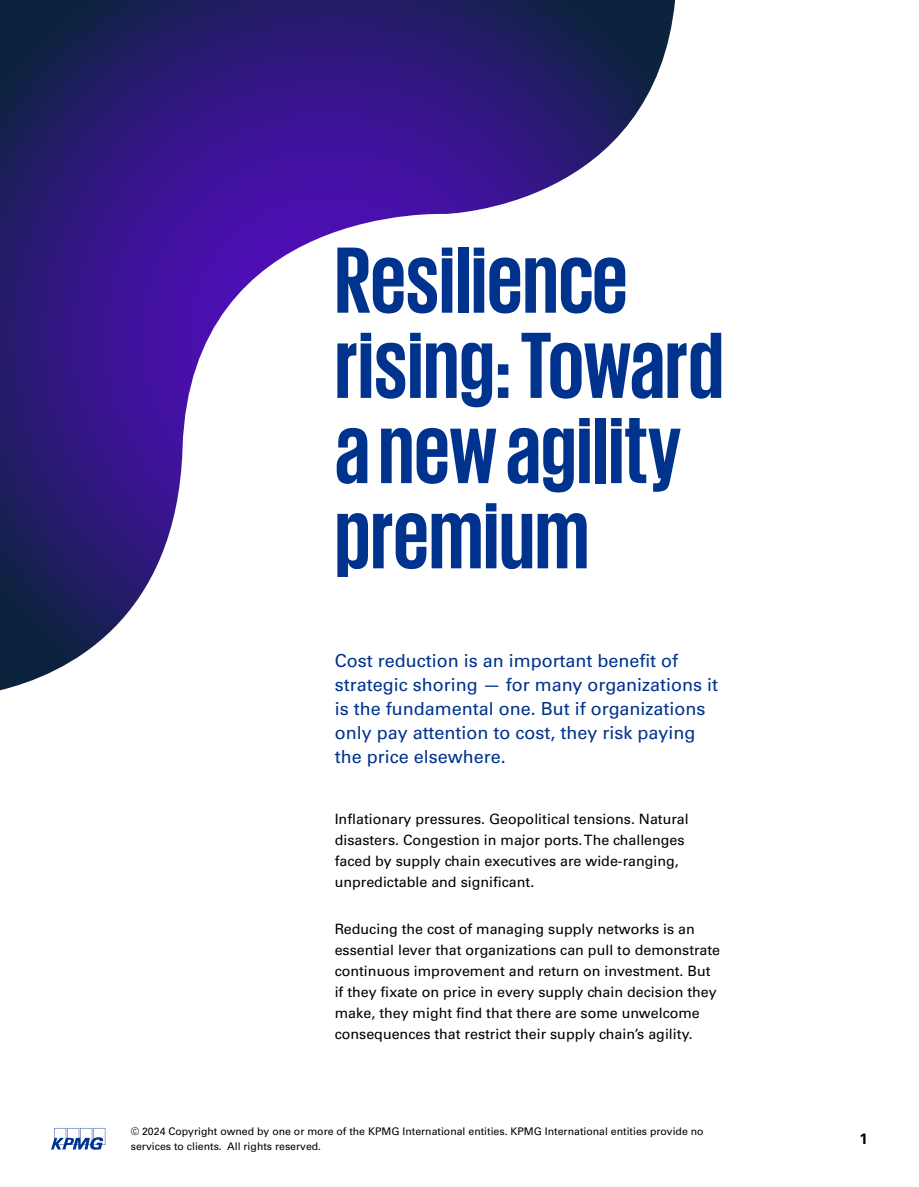
<style>
.page{position:relative;width:919px;height:1187px;background:#fff}
.page>*{position:absolute;margin:0;border:0;box-sizing:border-box;transform-origin:0 0}
.t1{font:700 96px/85.2px "KPMG";color:#00338d}
.t2{font:18px/24px "Univers LT Std";color:#00338d}
.t3{font:700 15px "Univers LT Std";color:#000}
.t4{font:14.25px/21px "Univers LT Std";color:#000}
.t5{font:10.5px/15px "Univers LT Std";color:#000}
</style>
<div class="page">
<svg style="left:51px;top:1128px;width:54px;height:21px"></svg>
<svg style="left:0;top:0;width:675px;height:690px"></svg>
<h1 class="t1" style="left:334px;top:235px;width:390px">Resilience rising: Toward a new agility premium</h1>
<p class="t2" style="left:334px;top:648px;width:385px">Cost reduction is an important benefit of strategic shoring — for many organizations it is the fundamental one. But if organizations only pay attention to cost, they risk paying the price elsewhere.</p>
<p class="t4" style="left:334px;top:808px;width:355px">Inflationary pressures. Geopolitical tensions. Natural disasters. Congestion in major ports. The challenges faced by supply chain executives are wide-ranging, unpredictable and significant.</p>
<p class="t4" style="left:334px;top:918px;width:387px">Reducing the cost of managing supply networks is an essential lever that organizations can pull to demonstrate continuous improvement and return on investment. But if they fixate on price in every supply chain decision they make, they might find that there are some unwelcome consequences that restrict their supply chain’s agility.</p>
<p class="t5" style="left:131px;top:1123px;width:574px">© 2024 Copyright owned by one or more of the KPMG International entities. KPMG International entities provide no services to clients. All rights reserved.</p>
<p class="t3" style="left:859px;top:1130px;width:10px">1</p>
</div>
